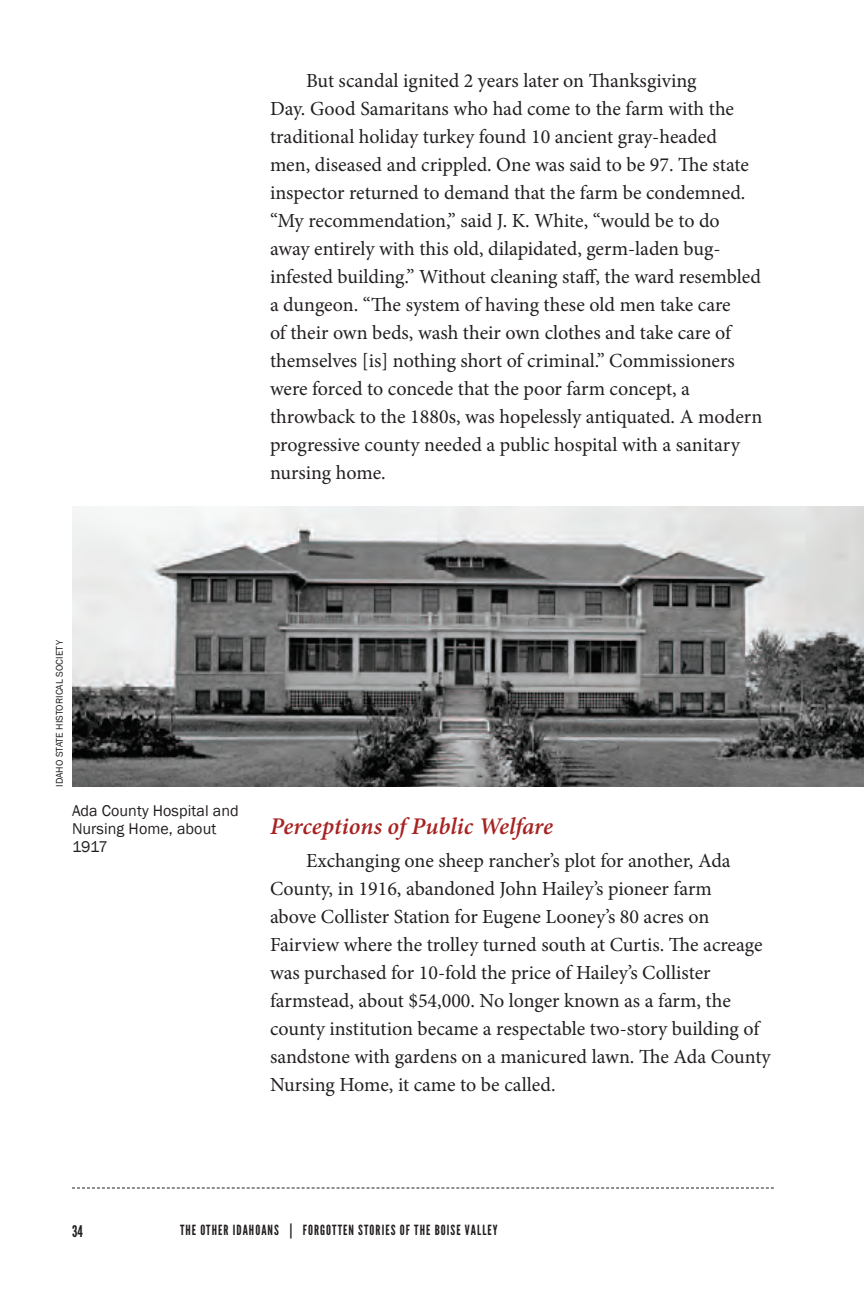
<style>
.page{position:relative;width:864px;height:1296px;background:#fff}
.page>*{position:absolute;margin:0;border:0;box-sizing:border-box;transform-origin:0 0}
.Subhead{font:italic 600 24px "Minion Pro";color:#a72322}
.Body_Text{font:20px/28px "Minion Pro";color:#231f20}
.Caption_-_L{font:16px/18px "Franklin Gothic";letter-spacing:.005em;color:#231f20}
.t1{font:16px "League Gothic";color:#231f20}
.t2{font:14px "League Gothic";letter-spacing:.075em;color:#231f20}
.Photo_Credit___Backm{font:10px "Franklin Gothic";letter-spacing:.005em;color:#231f20}
</style>
<div class="page">
<svg style="left:72px;top:1188px;width:702px;height:1px"></svg>
<img style="left:72px;top:507px;width:792px;height:280px">
<p class="Body_Text" style="left:270px;top:66px;width:494px;text-indent:36px">But scandal ignited 2 years later on Thanksgiving<br>Day. Good Samaritans who had come to the farm with the traditional holiday turkey found 10 ancient gray-headed men, diseased and crippled. One was said to be 97. The state inspector returned to demand that the farm be condemned. “My recommendation,” said J. K. White, “would be to do away entirely with this old, dilapidated, germ-laden bug&shy;infested building.” Without cleaning staff, the ward resembled a dungeon. “The system of having these old men take care<br>of their own beds, wash their own clothes and take care of themselves [is] nothing short of criminal.” Commissioners were forced to concede that the poor farm concept, a throwback to the 1880s, was hopelessly antiquated. A modern progressive county needed a public hospital with a sanitary nursing home.</p>
<p class="Photo_Credit___Backm" style="left:53px;top:787px;width:148px;rotate:-90deg">IDAHO STATE HISTORICAL SOCIETY</p>
<p class="Caption_-_L" style="left:72px;top:802px;width:168px">Ada County Hospital and<br>Nursing Home, about<br>1917</p>
<p class="Subhead" style="left:270px;top:809px;width:285px">Perceptions of Public Welfare</p>
<p class="Body_Text" style="left:270px;top:847px;width:502px;text-indent:36px">Exchanging one sheep rancher’s plot for another, Ada County, in 1916, abandoned John Hailey’s pioneer farm<br>above Collister Station for Eugene Looney’s 80 acres on Fairview where the trolley turned south at Curtis. The acreage was purchased for 10-fold the price of Hailey’s Collister farmstead, about $54,000. No longer known as a farm, the county institution became a respectable two-story building of sandstone with gardens on a manicured lawn. The Ada County Nursing Home, it came to be called.</p>
<p class="t1" style="left:72px;top:1221px;width:12px">34</p>
<p class="t2" style="left:180px;top:1222px;width:319px">THE OTHER IDAHOANS | FORGOTTEN STORIES OF THE BOISE VALLEY</p>
</div>
